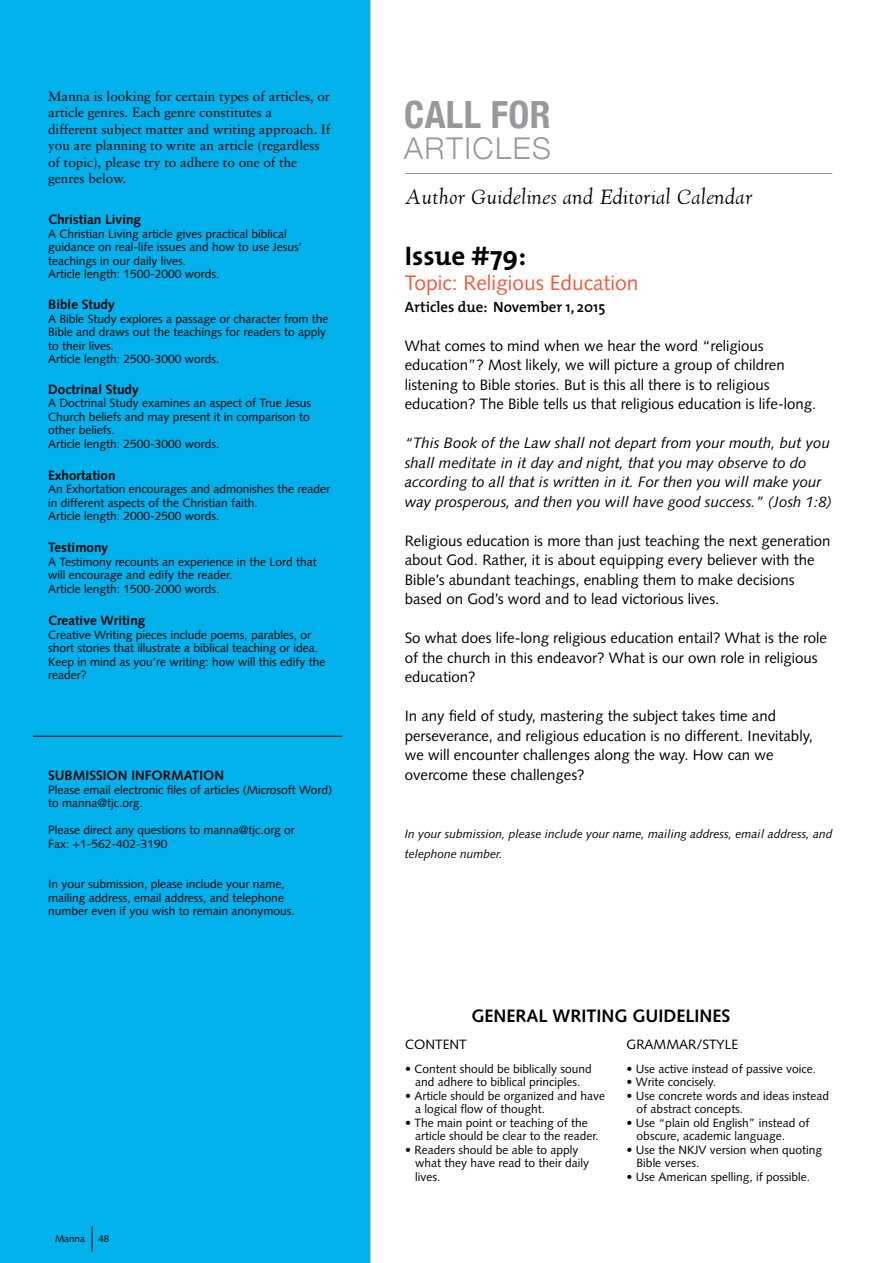
<style>
.page{position:relative;width:893px;height:1263px;background:#fff}
.page>*{position:absolute;margin:0;border:0;box-sizing:border-box;transform-origin:0 0}
.t1{font:700 condensed 37.5px "Helvetica Neue";letter-spacing:.01em;color:#97999c}
.t2{font:300 30px "Helvetica Neue";letter-spacing:.05em;color:#97999c}
.t3{font:700 27px "The Mix";color:#000}
.t4{font:italic 24px "Goudy Village H";color:#000}
.t5{font:21px "Syntax";color:#f15b3e}
.t6{font:700 18px "Syntax";color:#000}
.t7{font:15px/19.5px "Syntax";color:#000}
.t8{font:italic 15px/19.5px "Syntax";color:#000}
.t9{font:600 15px "The Mix";color:#000}
.t10{font:13.5px/16.5px "Sabon";color:#000}
.t11{font:700 13.5px "Syntax";color:#000}
.t12{font:13.5px "Syntax";color:#000}
.t13{font:12px/13.5px "Syntax";color:#000}
.t14{font:italic 12px/19.5px "Syntax";color:#000}
.t15{font:9.75px "Syntax";color:#000}
</style>
<div class="page">
<div style="left:0;top:0;width:370px;height:1263px;background:#00b1eb"></div>
<svg style="left:92px;top:1226px;width:1px;height:26px"></svg>
<hr style="left:406px;top:173px;width:426px;height:1px;background:#919396">
<hr style="left:33px;top:736px;width:309px;height:1px;background:#000">
<p class="t10" style="left:48px;top:88px;width:284px">Manna is looking for certain types of articles, or article genres. Each genre constitutes a<br>different subject matter and writing approach. If you are planning to write an article (regardless of topic), please try to adhere to one of the genres below.</p>
<p class="t11" style="left:48px;top:212px;width:95px">Christian Living</p>
<p class="t13" style="left:48px;top:227px;width:255px">A Christian Living article gives practical biblical guidance on real-life issues and how to use Jesus’ teachings in our daily lives.<br>Article length: 1500-2000 words.</p>
<p class="t11" style="left:48px;top:297px;width:68px">Bible Study</p>
<p class="t13" style="left:48px;top:312px;width:282px">A Bible Study explores a passage or character from the Bible and draws out the teachings for readers to apply to their lives.<br>Article length: 2500-3000 words.</p>
<p class="t11" style="left:48px;top:381px;width:92px">Doctrinal Study</p>
<p class="t13" style="left:48px;top:396px;width:265px">A Doctrinal Study examines an aspect of True Jesus Church beliefs and may present it in comparison to other beliefs.<br>Article length: 2500-3000 words.</p>
<p class="t11" style="left:48px;top:467px;width:69px">Exhortation</p>
<p class="t13" style="left:48px;top:482px;width:283px">An Exhortation encourages and admonishes the reader in different aspects of the Christian faith.<br>Article length: 2000-2500 words.</p>
<p class="t11" style="left:48px;top:540px;width:62px">Testimony</p>
<p class="t13" style="left:48px;top:555px;width:270px">A Testimony recounts an experience in the Lord that will encourage and edify the reader.<br>Article length: 1500-2000 words.</p>
<p class="t11" style="left:48px;top:613px;width:99px">Creative Writing</p>
<p class="t13" style="left:48px;top:628px;width:279px">Creative Writing pieces include poems, parables, or short stories that illustrate a biblical teaching or idea.<br>Keep in mind as you’re writing: how will this edify the reader?</p>
<p class="t11" style="left:48px;top:768px;width:177px">SUBMISSION INFORMATION</p>
<p class="t13" style="left:48px;top:783px;width:285px">Please email electronic files of articles (Microsoft Word) to manna@tjc.org.</p>
<p class="t13" style="left:48px;top:823px;width:248px">Please direct any questions to manna@tjc.org or<br>Fax: +1-562-402-3190</p>
<p class="t13" style="left:48px;top:877px;width:248px">In your submission, please include your name, mailing address, email address, and telephone number even if you wish to remain anonymous.</p>
<p class="t15" style="left:55px;top:1232px;width:31px">Manna</p>
<p class="t15" style="left:98px;top:1232px;width:12px">48</p>
<h1 class="t1" style="left:404px;top:84px;width:148px">CALL FOR</h1>
<h2 class="t2" style="left:404px;top:125px;width:148px">ARTICLES</h2>
<h3 class="t4" style="left:404px;top:183px;width:350px">Author Guidelines and Editorial Calendar</h3>
<h3 class="t3" style="left:405px;top:233px;width:123px">Issue #79:</h3>
<h3 class="t5" style="left:405px;top:271px;width:235px">Topic: Religious Education</h3>
<p class="t9" style="left:405px;top:294px;width:202px">Articles due: November 1, 2015</p>
<p class="t7" style="left:405px;top:336px;width:413px">What comes to mind when we hear the word “religious education”? Most likely, we will picture a group of children listening to Bible stories. But is this all there is to religious education? The Bible tells us that religious education is life-long.</p>
<p class="t8" style="left:405px;top:433px;width:428px">“This Book of the Law shall not depart from your mouth, but you shall meditate in it day and night, that you may observe to do according to all that is written in it. For then you will make your way prosperous, and then you will have good success.” (Josh 1:8)</p>
<p class="t7" style="left:405px;top:531px;width:427px">Religious education is more than just teaching the next generation about God. Rather, it is about equipping every believer with the Bible’s abundant teachings, enabling them to make decisions based on God’s word and to lead victorious lives.</p>
<p class="t7" style="left:405px;top:628px;width:424px">So what does life-long religious education entail? What is the role of the church in this endeavor? What is our own role in religious education?</p>
<p class="t7" style="left:405px;top:706px;width:410px">In any field of study, mastering the subject takes time and perseverance, and religious education is no different. Inevitably, we will encounter challenges along the way. How can we overcome these challenges?</p>
<p class="t14" style="left:405px;top:824px;width:429px">In your submission, please include your name, mailing address, email address, and telephone number.</p>
<h3 class="t6" style="left:471px;top:1005px;width:261px">GENERAL WRITING GUIDELINES</h3>
<p class="t12" style="left:405px;top:1036px;width:63px">CONTENT</p>
<p class="t13" style="left:405px;top:1062px;width:188px;text-align:center">• Content should be biblically sound and adhere to biblical principles.</p>
<p class="t13" style="left:415px;top:1089px;width:191px;text-indent:-10px">• Article should be organized and have a logical flow of thought.</p>
<p class="t13" style="left:415px;top:1116px;width:185px;text-indent:-10px">• The main point or teaching of the article should be clear to the reader.</p>
<p class="t13" style="left:415px;top:1143px;width:175px;text-indent:-10px">• Readers should be able to apply what they have read to their daily lives.</p>
<p class="t12" style="left:627px;top:1036px;width:113px">GRAMMAR/STYLE</p>
<p class="t13" style="left:627px;top:1062px;width:191px">• Use active instead of passive voice.</p>
<p class="t13" style="left:627px;top:1075px;width:91px">• Write concisely.</p>
<p class="t13" style="left:637px;top:1089px;width:194px;text-indent:-10px">• Use concrete words and ideas instead of abstract concepts.</p>
<p class="t13" style="left:637px;top:1116px;width:174px;text-indent:-10px">• Use “plain old English” instead of obscure, academic language.</p>
<p class="t13" style="left:637px;top:1143px;width:187px;text-indent:-10px">• Use the NKJV version when quoting<br>Bible verses.</p>
<p class="t13" style="left:627px;top:1170px;width:185px">• Use American spelling, if possible.</p>
</div>
